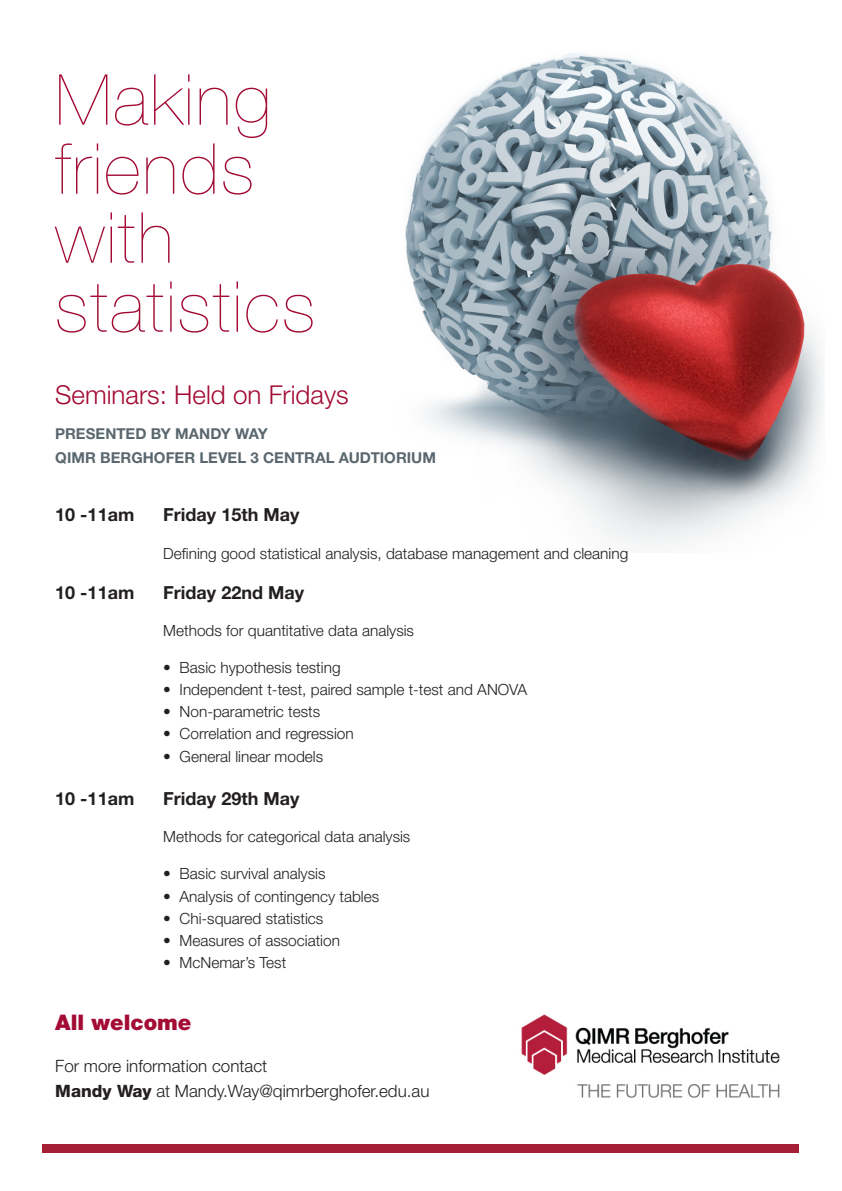
<style>
.page{position:relative;width:842px;height:1191px;background:#fff}
.page>*{position:absolute;margin:0;border:0;box-sizing:border-box;transform-origin:0 0}
.t1{font:200 70.4px/69px "Helvetica Neue LT Std";letter-spacing:.03em;color:#a30a34}
.t2{font:300 26px "Helvetica Neue LT Std";color:#a30a34}
.t3{font:900 21.5px "Helvetica Neue LT Std";color:#a30a34}
.t4{font:700 18px "Helvetica Neue LT Std";color:#231f20}
.t5{font:300 17px/25.2px "Helvetica Neue LT Std";color:#231f20}
.t6{font:300 15.4px "Helvetica Neue LT Std";color:#231f20}
.Presented_Poster{font:700 15px/24px "Helvetica Neue LT Std";color:#5a676e}
.s1{font-weight:800}
</style>
<div class="page">
<div style="left:43px;top:1144px;width:756px;height:8px;background:#a62035"></div>
<img style="left:405px;top:53px;width:419px;height:493px">
<img style="left:521px;top:1014px;width:259px;height:84px">
<p class="t1" style="left:55px;top:65px;width:217px">Making friends</p>
<p class="t1" style="left:55px;top:203px;width:262px">with statistics</p>
<p class="t2" style="left:55px;top:379px;width:295px">Seminars: Held on Fridays</p>
<p class="Presented_Poster" style="left:55px;top:421px;width:382px">PRESENTED BY MANDY WAY<br>QIMR BERGHOFER LEVEL 3 CENTRAL AUDTIORIUM</p>
<p class="t4" style="left:55px;top:504px;width:81px">10 -11am</p>
<p class="t4" style="left:163px;top:504px;width:138px">Friday 15th May</p>
<p class="t6" style="left:163px;top:543px;width:466px">Defining good statistical analysis, database management and cleaning</p>
<p class="t4" style="left:55px;top:581px;width:81px">10 -11am</p>
<p class="t4" style="left:163px;top:581px;width:142px">Friday 22nd May</p>
<p class="t6" style="left:163px;top:621px;width:252px">Methods for quantitative data analysis</p>
<p class="t6" style="left:163px;top:658px;width:179px">• Basic hypothesis testing</p>
<p class="t6" style="left:163px;top:680px;width:366px">• Independent t-test, paired sample t-test and ANOVA</p>
<p class="t6" style="left:163px;top:702px;width:158px">• Non-parametric tests</p>
<p class="t6" style="left:163px;top:724px;width:192px">• Correlation and regression</p>
<p class="t6" style="left:163px;top:746px;width:161px">• General linear models</p>
<p class="t4" style="left:55px;top:787px;width:81px">10 -11am</p>
<p class="t4" style="left:163px;top:787px;width:138px">Friday 29th May</p>
<p class="t6" style="left:163px;top:827px;width:249px">Methods for categorical data analysis</p>
<p class="t6" style="left:163px;top:864px;width:164px">• Basic survival analysis</p>
<p class="t6" style="left:163px;top:886px;width:217px">• Analysis of contingency tables</p>
<p class="t6" style="left:163px;top:909px;width:162px">• Chi-squared statistics</p>
<p class="t6" style="left:163px;top:931px;width:178px">• Measures of association</p>
<p class="t6" style="left:163px;top:953px;width:124px">• McNemar’s Test</p>
<p class="t3" style="left:55px;top:1009px;width:138px">All welcome</p>
<p class="t5" style="left:55px;top:1052px;width:376px">For more information contact<br><span class="s1">Mandy Way</span> at Mandy.Way@qimrberghofer.edu.au</p>
</div>
